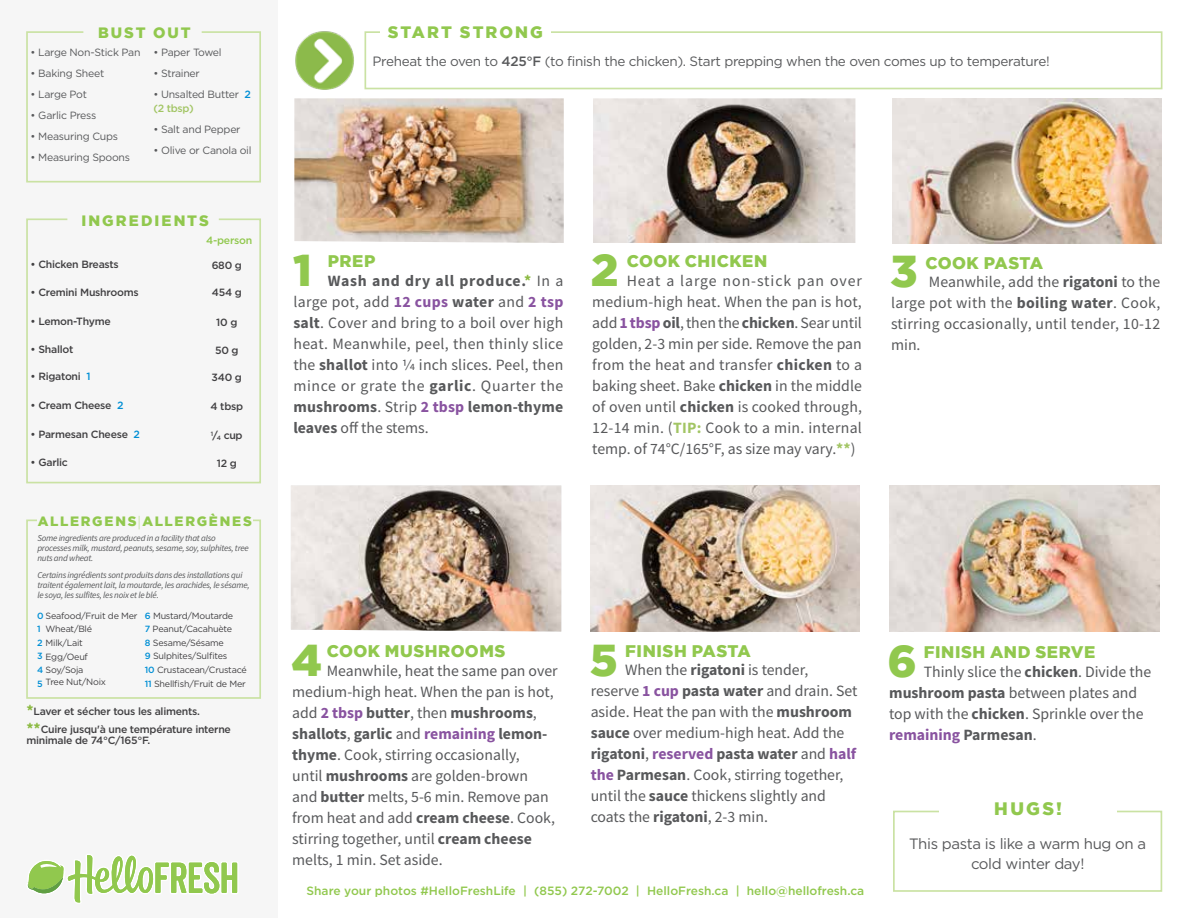
<style>
.page{position:relative;width:1188px;height:918px;background:#fff}
.page>*{position:absolute;margin:0;border:0;box-sizing:border-box;transform-origin:0 0}
.t1{font:900 44.55px "Gotham";color:#91c84e}
.t2{font:900 18px "Gotham";color:#91c84e}
.t3{font:900 16.8px "Gotham";letter-spacing:.03em;color:#91c84e}
.t4{font:900 16.5px "Gotham";letter-spacing:.12em;color:#91c84e}
.t5{font:15.75px/21px "Source Sans Pro";color:#58595b}
.t6{font:15px/20.1px "Gotham";letter-spacing:-.025em;color:#58595b;text-align:center}
.t7{font:900 15px "Gotham";letter-spacing:.135em;color:#91c84e}
.t8{font:13.5px "Gotham";letter-spacing:-.025em;color:#58595b}
.t9{font:900 13.5px "Gotham";letter-spacing:.135em;color:#91c84e}
.t10{font:500 12px "Gotham";color:#91c84e}
.t11{font:500 10.5px/18px "Gotham";letter-spacing:-.025em;color:#414042}
.t12{font:10.5px/13.5px "Gotham";letter-spacing:-.025em;color:#58595b}
.t13{font:500 10.5px "Gotham";letter-spacing:-.025em;color:#91c84e}
.t14{font:italic 9px/9.8px "Source Sans Pro";letter-spacing:-.025em;color:#58595b}
.t15{font:9px/13.5px "Gotham";letter-spacing:-.025em;color:#414042}
.t16{font:500 9px "Gotham";color:#008fd5}
.s1{font-weight:500;color:#008fd5}
.s2{font-weight:500;color:#a2c564}
.s3{font-size:6.15px}
.s4{color:#008fd5}
.s5{font-family:"Source Sans Pro";font-weight:200}
.s6{font-family:"Source Sans Pro";font-weight:700;font-size:15.75px;color:#8cba42}
.s7{font-weight:500}
.s8{font-weight:700}
.s9{font-weight:700;color:#8cba42}
.s10{font-weight:700;color:#8953a0}
.s11{font-weight:700;color:#a2c564}
</style>
<div class="page">
<div style="left:0;top:0;width:278px;height:918px;background:#f6f6f6"></div>
<img style="left:294px;top:98px;width:270px;height:145px">
<img style="left:593px;top:98px;width:262px;height:145px">
<img style="left:590px;top:486px;width:270px;height:146px">
<img style="left:890px;top:486px;width:269px;height:146px">
<img style="left:291px;top:486px;width:270px;height:146px">
<img style="left:892px;top:99px;width:269px;height:144px">
<svg style="left:26px;top:31px;width:235px;height:152px"></svg>
<svg style="left:26px;top:218px;width:235px;height:266px"></svg>
<svg style="left:893px;top:810px;width:270px;height:82px"></svg>
<div style="left:940px;top:802px;width:177px;height:27px;background:#fff"></div>
<img style="left:295px;top:31px;width:70px;height:58px">
<svg style="left:26px;top:519px;width:235px;height:180px"></svg>
<div style="left:37px;top:516px;width:216px;height:19px;background:#f6f6f6"></div>
<div style="left:365px;top:31px;width:797px;height:58px;border:2px solid #cae2a3"></div>
<div style="left:380px;top:26px;width:171px;height:17px;background:#fff"></div>
<svg style="left:27px;top:855px;width:211px;height:48px"></svg>
<p class="t7" style="left:98px;top:24px;width:94px">BUST OUT</p>
<p class="t12" style="left:31px;top:45px;width:111px">• Large Non-Stick Pan</p>
<p class="t12" style="left:31px;top:66px;width:75px">• Baking Sheet</p>
<p class="t12" style="left:31px;top:87px;width:58px">• Large Pot</p>
<p class="t12" style="left:31px;top:108px;width:67px">• Garlic Press</p>
<p class="t12" style="left:31px;top:130px;width:89px">• Measuring Cups</p>
<p class="t12" style="left:31px;top:151px;width:101px">• Measuring Spoons</p>
<p class="t12" style="left:153px;top:45px;width:70px">• Paper Towel</p>
<p class="t12" style="left:153px;top:66px;width:48px">• Strainer</p>
<p class="t12" style="left:153px;top:87px;width:99px">• Unsalted Butter <span class="s1">2 </span><span class="s2">(2 tbsp)</span></p>
<p class="t12" style="left:153px;top:122px;width:89px">• Salt and Pepper</p>
<p class="t12" style="left:153px;top:143px;width:100px">• Olive or Canola oil</p>
<p class="t7" style="left:81px;top:212px;width:129px">INGREDIENTS</p>
<p class="t11" style="left:31px;top:255px;width:90px">• Chicken Breasts</p>
<p class="t11" style="left:212px;top:256px;width:32px">680 g</p>
<p class="t11" style="left:212px;top:283px;width:32px">454 g</p>
<p class="t11" style="left:216px;top:313px;width:23px">10 g</p>
<p class="t11" style="left:215px;top:341px;width:25px">50 g</p>
<p class="t11" style="left:212px;top:369px;width:32px">340 g</p>
<p class="t11" style="left:211px;top:397px;width:34px">4 tbsp</p>
<p class="t11" style="left:211px;top:427px;width:33px"><sup>1</sup>/<span class="s3">4</span> cup</p>
<p class="t11" style="left:217px;top:454px;width:22px">12 g</p>
<p class="t13" style="left:206px;top:234px;width:48px">4-person</p>
<p class="t11" style="left:31px;top:283px;width:110px">• Cremini Mushrooms</p>
<p class="t11" style="left:31px;top:312px;width:82px">• Lemon-Thyme</p>
<p class="t11" style="left:31px;top:340px;width:44px">• Shallot</p>
<p class="t11" style="left:31px;top:367px;width:61px">• Rigatoni <span class="s4">1</span></p>
<p class="t11" style="left:31px;top:396px;width:94px">• Cream Cheese <span class="s4">2</span></p>
<p class="t11" style="left:31px;top:425px;width:111px">• Parmesan Cheese <span class="s4">2</span></p>
<p class="t11" style="left:31px;top:453px;width:39px">• Garlic</p>
<p class="t9" style="left:38px;top:513px;width:215px">ALLERGENS<span class="s5">|</span>ALLERGÈNES</p>
<p class="t14" style="left:37px;top:533px;width:213px">Some ingredients are produced in a facility that also processes milk, mustard, peanuts, sesame, soy, sulphites, tree nuts and wheat.</p>
<p class="t14" style="left:37px;top:570px;width:214px">Certains ingrédients sont produits dans des installations qui traitent également lait, la moutarde, les arachides, le sésame, le soya, les sulfites, les noix et le blé.</p>
<p class="t15" style="left:37px;top:609px;width:102px"><span class="s1">0</span> Seafood/Fruit de Mer</p>
<p class="t15" style="left:46px;top:622px;width:48px">Wheat/Blé</p>
<p class="t15" style="left:37px;top:636px;width:47px"><span class="s1">2</span> Milk/Lait</p>
<p class="t15" style="left:37px;top:649px;width:52px"><span class="s1">3</span> Egg/Oeuf</p>
<p class="t15" style="left:37px;top:663px;width:48px"><span class="s1">4</span> Soy/Soja</p>
<p class="t15" style="left:46px;top:675px;width:62px">Tree Nut/Noix</p>
<p class="t15" style="left:145px;top:609px;width:103px"><span class="s1">6</span> Mustard/Moutarde<br><span class="s1">7</span> Peanut/Cacahuète<br><span class="s1">8</span> Sesame/Sésame<br><span class="s1">9</span> Sulphites/Sulfites<br><span class="s1">10</span> Crustacean/Crustacé<br><span class="s1">11</span> Shellfish/Fruit de Mer</p>
<p class="t16" style="left:37px;top:623px;width:5px">1</p>
<p class="t16" style="left:37px;top:677px;width:7px">5</p>
<p class="t11" style="left:26px;top:703px;width:206px"><span class="s6">*</span>Laver et sécher tous les aliments. <span class="s6">**</span>Cuire jusqu'à une température interne</p>
<p class="t11" style="left:26px;top:731px;width:126px">minimale de 74°C/165°F.</p>
<p class="t4" style="left:388px;top:23px;width:157px">START STRONG</p>
<p class="t8" style="left:373px;top:52px;width:679px">Preheat the oven to <span class="s7">425°F</span> (to finish the chicken). Start prepping when the oven comes up to temperature!</p>
<h1 class="t1" style="left:293px;top:244px;width:20px">1</h1>
<p class="t3" style="left:328px;top:251px;width:49px">PREP</p>
<p class="t5" style="left:293px;top:270px;width:272px;text-align:justify;text-indent:34px"><span class="s8">Wash and dry all produce.</span><span class="s9">*</span> In a large pot, add <span class="s10">12 cups</span> <span class="s8">water</span> and <span class="s10">2 tsp </span><span class="s8">salt</span>. Cover and bring to a boil over high heat. Meanwhile, peel, then thinly slice the <span class="s8">shallot</span> into 1/4 inch slices. Peel, then mince or grate the <span class="s8">garlic</span>. Quarter the <span class="s8">mushrooms</span>. Strip <span class="s10">2 tbsp</span> <span class="s8">lemon-thyme leaves</span> off the stems.</p>
<h1 class="t1" style="left:591px;top:244px;width:29px">2</h1>
<p class="t3" style="left:627px;top:251px;width:142px">COOK CHICKEN</p>
<p class="t5" style="left:592px;top:270px;width:271px;text-align:justify;text-indent:34px">Heat a large non-stick pan over medium-high heat. When the pan is hot, add <span class="s10">1 tbsp</span><span class="s8">oil</span>, then the <span class="s8">chicken</span>. Sear until golden, 2-3 min per side. Remove the pan from the heat and transfer <span class="s8">chicken</span> to a baking sheet. Bake <span class="s8">chicken</span> in the middle of oven until <span class="s8">chicken</span> is cooked through, 12-14 min. (<span class="s11">TIP:</span> Cook to a min. internal temp. of 74°C/165°F, as size may vary.<span class="s11">**</span>)</p>
<h1 class="t1" style="left:890px;top:246px;width:29px">3</h1>
<p class="t3" style="left:926px;top:253px;width:119px">COOK PASTA</p>
<p class="t5" style="left:891px;top:271px;width:271px;text-align:justify;text-indent:38px">Meanwhile, add the <span class="s8">rigatoni</span> to the large pot with the <span class="s8">boiling water</span>. Cook, stirring occasionally, until tender, 10-12 min.</p>
<h1 class="t1" style="left:292px;top:634px;width:32px">4</h1>
<p class="t3" style="left:327px;top:641px;width:180px">COOK MUSHROOMS</p>
<p class="t5" style="left:292px;top:660px;width:267px;text-indent:34px">Meanwhile, heat the same pan over medium-high heat. When the pan is hot, add <span class="s10">2 tbsp</span> <span class="s8">butter</span>, then <span class="s8">mushrooms</span>, <span class="s8">shallots</span>, <span class="s8">garlic</span> and <span class="s10">remaining</span> <span class="s8">lemon&shy;thyme</span>. Cook, stirring occasionally,<br>until <span class="s8">mushrooms</span> are golden-brown<br>and <span class="s8">butter</span> melts, 5-6 min. Remove pan from heat and add <span class="s8">cream cheese</span>. Cook, stirring together, until <span class="s8">cream cheese </span>melts, 1 min. Set aside.</p>
<h1 class="t1" style="left:590px;top:634px;width:30px">5</h1>
<p class="t3" style="left:625px;top:641px;width:127px">FINISH PASTA</p>
<p class="t5" style="left:591px;top:659px;width:268px;text-indent:34px">When the <span class="s8">rigatoni</span> is tender, reserve <span class="s10">1 cup</span> <span class="s8">pasta water</span> and drain. Set aside. Heat the pan with the <span class="s8">mushroom sauce</span> over medium-high heat. Add the <span class="s8">rigatoni</span>, <span class="s10">reserved</span> <span class="s8">pasta water</span> and <span class="s10">half the</span> <span class="s8">Parmesan</span>. Cook, stirring together, until the <span class="s8">sauce</span> thickens slightly and coats the <span class="s8">rigatoni</span>, 2-3 min.</p>
<h1 class="t1" style="left:887px;top:636px;width:31px">6</h1>
<p class="t3" style="left:924px;top:643px;width:173px">FINISH AND SERVE</p>
<p class="t5" style="left:889px;top:661px;width:264px;text-indent:34px">Thinly slice the <span class="s8">chicken</span>. Divide the <span class="s8">mushroom pasta</span> between plates and top with the <span class="s8">chicken</span>. Sprinkle over the <span class="s10">remaining</span> <span class="s8">Parmesan</span>.</p>
<p class="t2" style="left:994px;top:798px;width:69px">HUGS!</p>
<p class="t6" style="left:909px;top:833px;width:239px">This pasta is like a warm hug on a cold winter day!</p>
<p class="t10" style="left:307px;top:883px;width:559px">Share your photos #HelloFreshLife | (855) 272-7002 | HelloFresh.ca | hello@hellofresh.ca</p>
</div>
